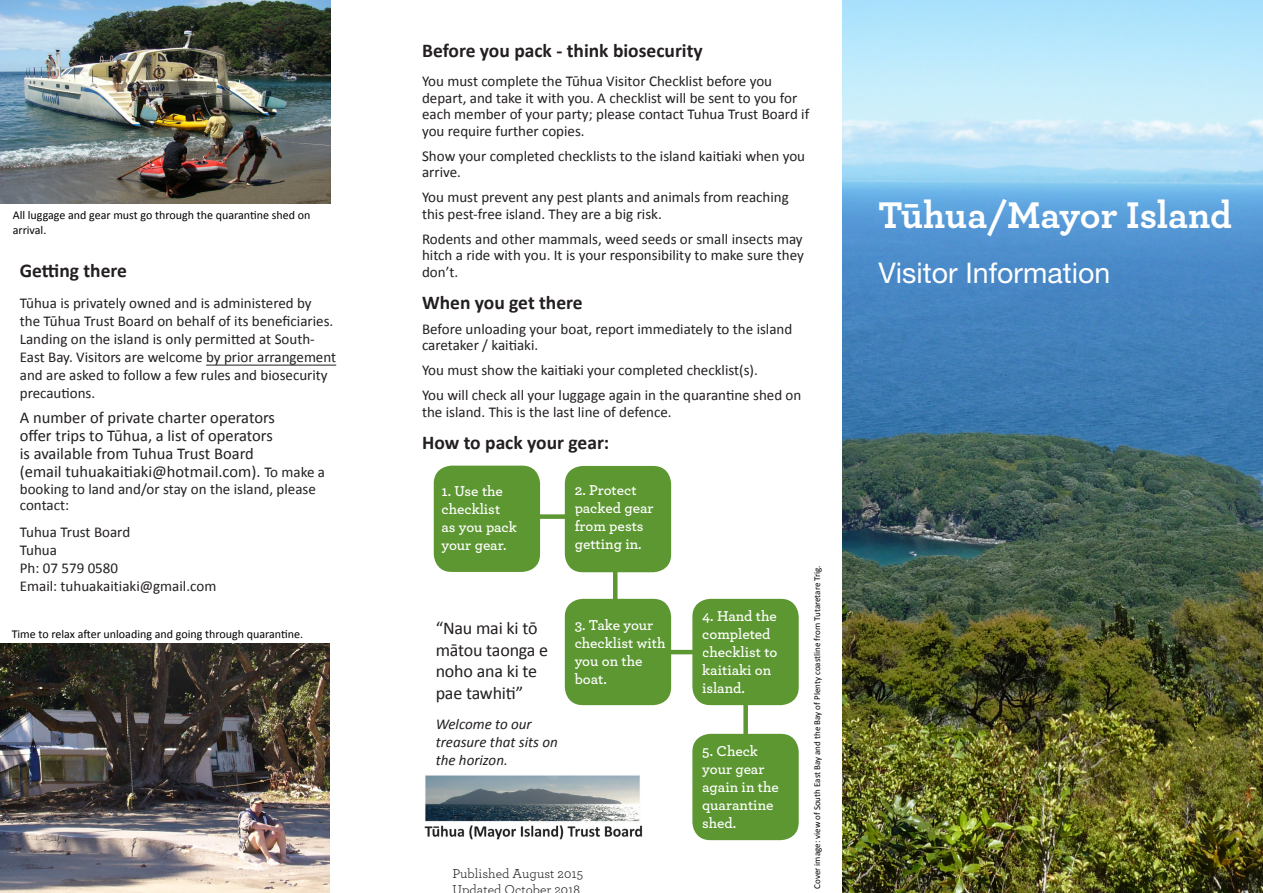
<style>
.page{position:relative;width:1263px;height:893px;background:#fff}
.page>*{position:absolute;margin:0;border:0;box-sizing:border-box;transform-origin:0 0}
.Body_text{font:700 39px "Archer";letter-spacing:-.005em;color:#fff}
.Body_text-2{font:28.5px "Helvetica Neue LT Std";color:#fff}
.Body_text-3{font:700 19.5px "Calibri";color:#231f20}
.Cross-head_1{font:700 19.5px "Calibri";color:#231f20}
.New_ID-Heading_1{font:18px/21.6px "Calibri";letter-spacing:-.01em;color:#231f20}
.Body_text-4{font:16.5px/18px "Calibri";color:#231f20}
.Body_text-5{font:15px/16.5px "Calibri";color:#231f20}
.Cross-head_1-2{font:600 15px/18px "Archer";color:#fff}
.New_ID-Heading_1-2{font:italic 15px/18px "Calibri";color:#231f20}
.Cross-head_1-3{font:13.5px/16.2px "Archer";color:#231f20}
.t1{font:12px/15px "Calibri";color:#000}
.t2{font:9px "Calibri";color:#000}
.s1{font-size:15px}
</style>
<div class="page">
<img style="left:842px;top:0;width:421px;height:893px">
<img style="left:0;top:643px;width:330px;height:250px">
<img style="left:0;top:0;width:331px;height:203px">
<div style="left:434px;top:466px;width:106px;height:106px;background:#5c9731;border-radius:18px"></div>
<div style="left:565px;top:599px;width:106px;height:106px;background:#5c9731;border-radius:18px"></div>
<div style="left:565px;top:466px;width:106px;height:106px;background:#5c9731;border-radius:18px"></div>
<div style="left:692px;top:599px;width:107px;height:106px;background:#5c9731;border-radius:18px"></div>
<div style="left:692px;top:734px;width:107px;height:106px;background:#5c9731;border-radius:18px"></div>
<div style="left:536px;top:514px;width:40px;height:5px;background:#5c9731"></div>
<hr style="left:663px;top:650px;width:40px;height:4px;background:#5c9731">
<hr style="left:613px;top:567px;width:4px;height:40px;background:#5c9731">
<div style="left:743px;top:700px;width:5px;height:40px;background:#5c9731"></div>
<img style="left:424px;top:775px;width:219px;height:65px">
<hr style="left:206px;top:365px;width:130px;height:1px;background:#231f20">
<p class="t1" style="left:13px;top:207px;width:299px">All luggage and gear must go through the quarantine shed on arrival.</p>
<p class="Body_text-3" style="left:20px;top:258px;width:109px">Getting there</p>
<p class="Body_text-5" style="left:20px;top:294px;width:318px;line-height:18px">Tūhua is privately owned and is administered by<br>the Tūhua Trust Board on behalf of its beneficiaries.<br>Landing on the island is only permitted at South-East Bay. Visitors are welcome by prior arrangement and are asked to follow a few rules and biosecurity precautions.</p>
<p class="Body_text-4" style="left:20px;top:409px;width:307px">A number of private charter operators<br>offer trips to Tūhua, a list of operators<br>is available from Tuhua Trust Board<br>(email tuhuakaitiaki@hotmail.com). <span class="s1">To make a</span></p>
<p class="Body_text-5" style="left:20px;top:481px;width:297px">booking to land and/or stay on the island, please contact:</p>
<p class="Body_text-5" style="left:20px;top:523px;width:198px;line-height:18px">Tuhua Trust Board<br>Tuhua<br>Ph: 07 579 0580<br>Email: tuhuakaitiaki@gmail.com</p>
<p class="t1" style="left:12px;top:626px;width:293px">Time to relax after unloading and going through quarantine.</p>
<p class="Cross-head_1" style="left:422px;top:38px;width:282px">Before you pack - think biosecurity</p>
<p class="Body_text-5" style="left:422px;top:73px;width:389px">You must complete the Tūhua Visitor Checklist before you depart, and take it with you. A checklist will be sent to you for each member of your party; please contact Tuhua Trust Board if you require further copies.</p>
<p class="Body_text-5" style="left:422px;top:148px;width:385px">Show your completed checklists to the island kaitiaki when you arrive.</p>
<p class="Body_text-5" style="left:422px;top:189px;width:368px">You must prevent any pest plants and animals from reaching this pest-free island. They are a big risk.</p>
<p class="Body_text-5" style="left:422px;top:231px;width:383px;text-align:justify">Rodents and other mammals, weed seeds or small insects may hitch a ride with you. It is your responsibility to make sure they don’t.</p>
<p class="Body_text-3" style="left:422px;top:290px;width:162px">When you get there</p>
<p class="Body_text-5" style="left:422px;top:321px;width:372px">Before unloading your boat, report immediately to the island caretaker / kaitiaki.</p>
<p class="Body_text-5" style="left:422px;top:362px;width:337px">You must show the kaitiaki your completed checklist(s).</p>
<p class="Body_text-5" style="left:422px;top:387px;width:381px">You will check all your luggage again in the quarantine shed on the island. This is the last line of defence.</p>
<p class="Body_text-3" style="left:422px;top:430px;width:189px">How to pack your gear:</p>
<p class="Cross-head_1-2" style="left:441px;top:481px;width:77px">1. Use the checklist as you pack your gear.</p>
<p class="Cross-head_1-2" style="left:575px;top:480px;width:80px">2. Protect packed gear from pests getting in.</p>
<p class="New_ID-Heading_1" style="left:436px;top:617px;width:114px">“Nau mai ki tō mātou taonga e noho ana ki te pae tawhiti”</p>
<p class="New_ID-Heading_1-2" style="left:436px;top:715px;width:124px">Welcome to our treasure that sits on the horizon.</p>
<p class="Cross-head_1-2" style="left:575px;top:615px;width:92px">3. Take your checklist with you on the boat.</p>
<p class="Cross-head_1-3" style="left:452px;top:865px;width:132px">Published August 2015<br>Updated October 2018</p>
<p class="Cross-head_1-2" style="left:702px;top:606px;width:77px">4. Hand the completed checklist to kaitiaki on island.</p>
<p class="Cross-head_1-2" style="left:702px;top:741px;width:78px">5. Check your gear again in the quarantine shed.</p>
<p class="t2" style="left:811px;top:889px;width:325px;rotate:-90deg">Cover image: view of South East Bay and the Bay of Plenty coastline from Tutaretare Trig.</p>
<p class="Body_text" style="left:878px;top:184px;width:355px">Tūhua/Mayor Island</p>
<p class="Body_text-2" style="left:878px;top:256px;width:233px">Visitor Information</p>
</div>
